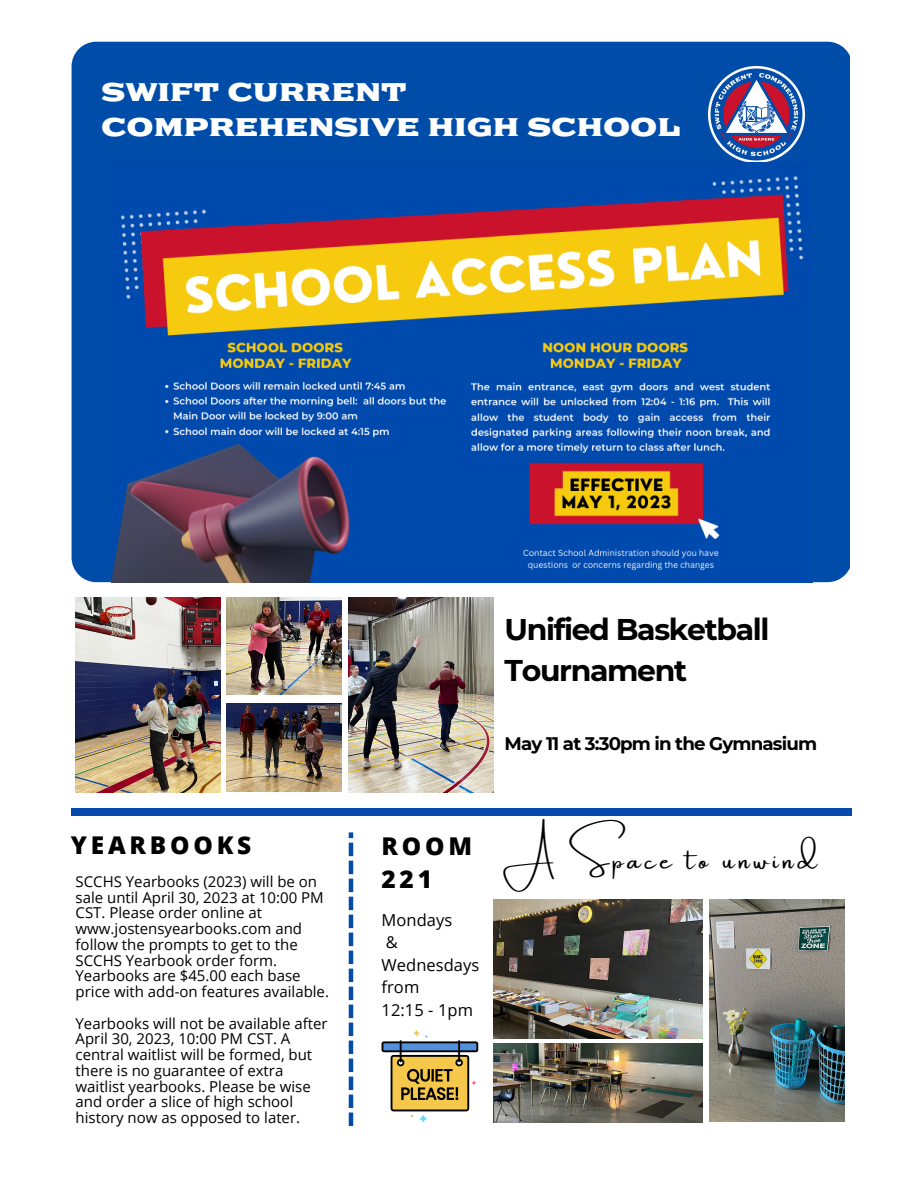
<style>
.page{position:relative;width:918px;height:1188px;background:#fff}
.page>*{position:absolute;margin:0;border:0;box-sizing:border-box;transform-origin:0 0}
.t1{font:700 29.85px/41px "Montserrat";letter-spacing:-.045em;color:#000}
.t2{font:25.5px/34.8px "Swift Current Display";color:#fff}
.t3{font:25.5px "Amsterdam One";letter-spacing:.155em;color:#000}
.t4{font:800 24.45px/33.8px "Open Sans";letter-spacing:.155em;color:#000}
.t5{font:700 18.15px "Montserrat";letter-spacing:-.045em;color:#000}
.t6{font:16.5px/22.5px "Open Sans";letter-spacing:.005em;color:#000}
.t7{font:15px/15.8px "Open Sans";color:#000}
</style>
<div class="page">
<div style="left:72px;top:42px;width:778px;height:540px;background:#004da9"></div>
<img style="left:708px;top:67px;width:96px;height:96px">
<img style="left:112px;top:163px;width:700px;height:420px">
<img style="left:227px;top:598px;width:114px;height:97px">
<img style="left:76px;top:598px;width:144px;height:195px">
<img style="left:227px;top:703px;width:115px;height:89px">
<img style="left:349px;top:598px;width:145px;height:195px">
<div style="left:72px;top:808px;width:780px;height:8px;background:#044aad"></div>
<img style="left:493px;top:899px;width:209px;height:140px">
<img style="left:710px;top:899px;width:135px;height:223px">
<img style="left:493px;top:1043px;width:210px;height:79px">
<svg style="left:349px;top:832px;width:4px;height:294px"></svg>
<svg style="left:382px;top:1030px;width:96px;height:92px"></svg>
<h2 class="t2" style="left:101px;top:73px;width:581px">SWIFT CURRENT<br>COMPREHENSIVE HIGH SCHOOL</h2>
<h1 class="t1" style="left:505px;top:609px;width:266px">Unified Basketball<br>Tournament</h1>
<h3 class="t4" style="left:71px;top:828px;width:182px">YEARBOOKS</h3>
<p class="t7" style="left:76px;top:873px;width:255px">SCCHS Yearbooks (2023) will be on sale until April 30, 2023 at 10:00 PM<br>CST. Please order online at www.jostensyearbooks.com and follow the prompts to get to the<br>SCCHS Yearbook order form.<br>Yearbooks are $45.00 each base price with add-on features available.</p>
<p class="t7" style="left:76px;top:1015px;width:254px">Yearbooks will not be available after April 30, 2023, 10:00 PM CST. A central waitlist will be formed, but there is no guarantee of extra waitlist yearbooks. Please be wise and order a slice of high school history now as opposed to later.</p>
<p class="t5" style="left:505px;top:732px;width:314px">May 11 at 3:30pm in the Gymnasium</p>
<h3 class="t4" style="left:382px;top:828px;width:92px">ROOM<br>221</h3>
<p class="t6" style="left:382px;top:908px;width:99px">Mondays<br>&amp;<br>Wednesdays from<br>12:15 - 1pm</p>
<h2 class="t3" style="left:504px;top:846px;width:315px">A Space to unwind</h2>
</div>
